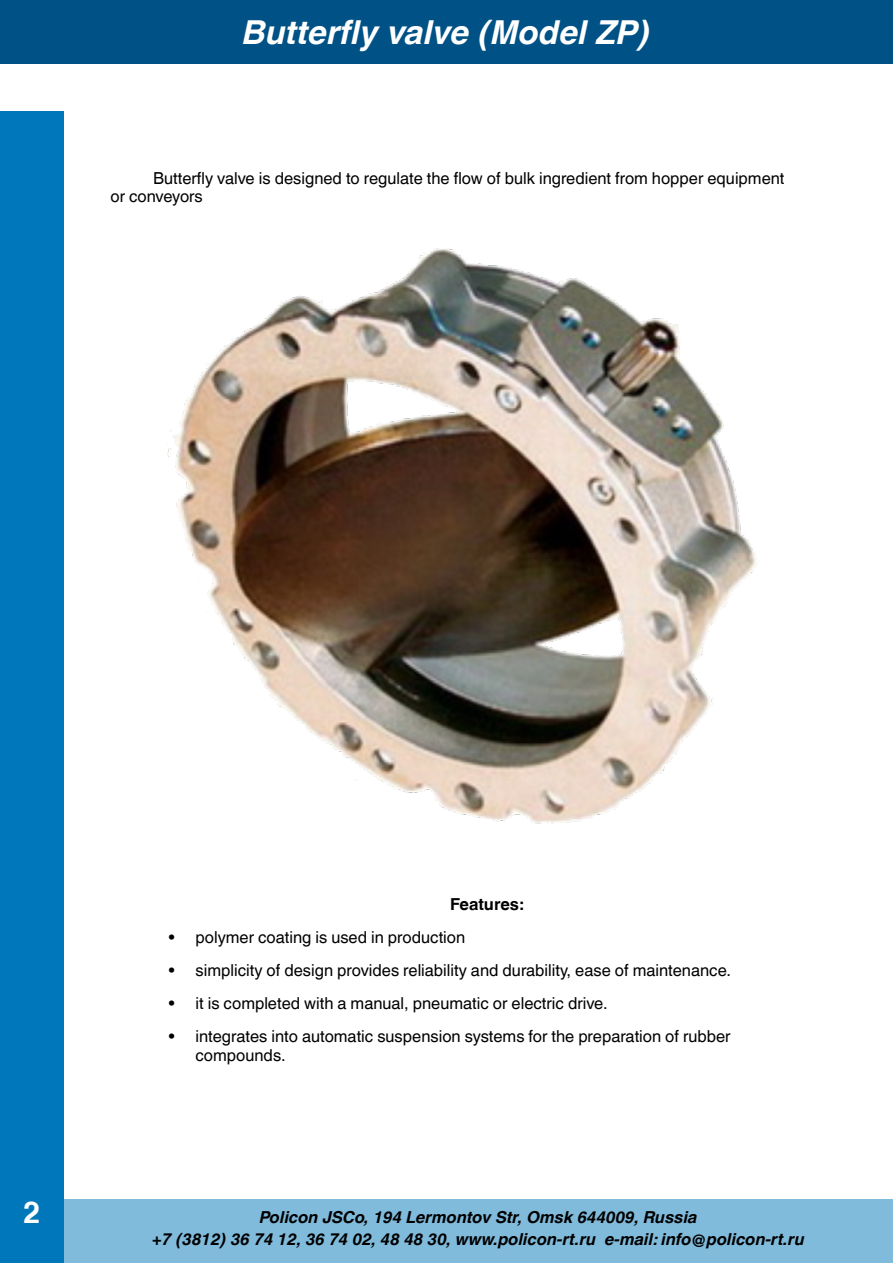
<style>
.page{position:relative;width:893px;height:1263px;background:#fff}
.page>*{position:absolute;margin:0;border:0;box-sizing:border-box;transform-origin:0 0}
.t1{font:italic 700 33px "Helvetica World";color:#fff}
.t2{font:700 30px "A1010 Helvetika";color:#fff}
.t3{font:16.5px/18.1px "Helvetica World";color:#000}
.t4{font:italic 700 16.5px/21.6px "Helvetica World";color:#000;text-align:center}
.t5{font:700 16.5px "Helvetica World";color:#000}
</style>
<div class="page">
<div style="left:0;top:112px;width:64px;height:1151px;background:#0077ba"></div>
<div style="left:0;top:0;width:893px;height:63px;background:#005286"></div>
<div style="left:64px;top:1199px;width:829px;height:64px;background:#80bbdc"></div>
<img style="left:167px;top:248px;width:590px;height:576px">
<h1 class="t1" style="left:242px;top:13px;width:410px">Butterfly valve (Model ZP)</h1>
<p class="t3" style="left:111px;top:169px;width:675px;text-indent:43px">Butterfly valve is designed to regulate the flow of bulk ingredient from hopper equipment or conveyors</p>
<p class="t5" style="left:450px;top:894px;width:75px">Features:</p>
<p class="t3" style="left:169px;top:928px;width:298px">• polymer coating is used in production</p>
<p class="t3" style="left:169px;top:961px;width:564px">• simplicity of design provides reliability and durability, ease of maintenance.</p>
<p class="t3" style="left:169px;top:994px;width:441px">• it is completed with a manual, pneumatic or electric drive.</p>
<p class="t3" style="left:196px;top:1027px;width:537px;text-indent:-27px">• integrates into automatic suspension systems for the preparation of rubber compounds.</p>
<h2 class="t2" style="left:24px;top:1195px;width:18px">2</h2>
<p class="t4" style="left:152px;top:1206px;width:654px">Policon JSCo, 194 Lermontov Str, Omsk 644009, Russia<br>+7 (3812) 36 74 12, 36 74 02, 48 48 30, www.policon-rt.ru e-mail: info@policon-rt.ru</p>
</div>
